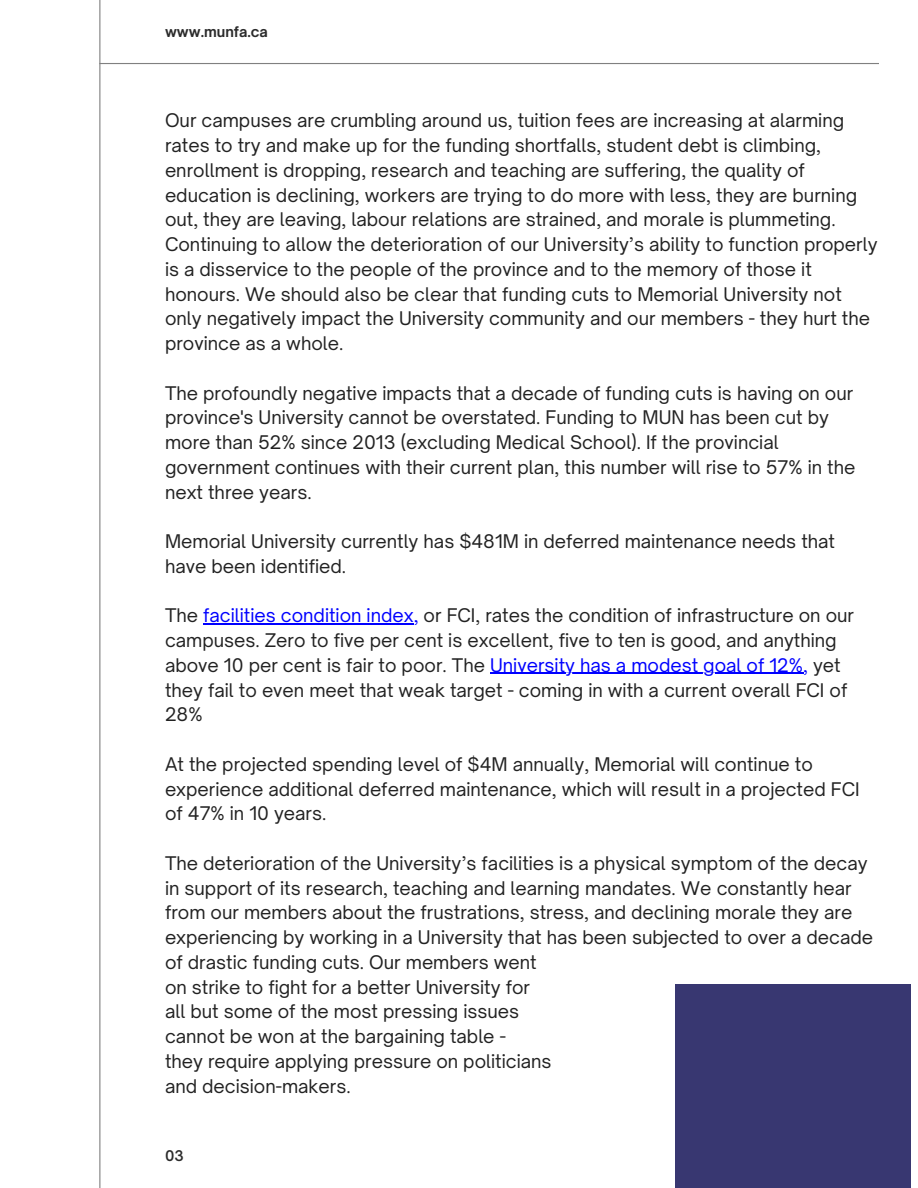
<style>
.page{position:relative;width:918px;height:1188px;background:#fff}
.page>*{position:absolute;margin:0;border:0;box-sizing:border-box;transform-origin:0 0}
.t1{font:18px/24.8px "Open Sauce One";color:#222}
.t2{font:700 14.1px "Open Sauce One";color:#2b2b2b}
.t3{font:600 14.1px "Open Sauce One";color:#2b2b2b}
.s1{color:#00f}
</style>
<div class="page">
<div style="left:675px;top:984px;width:236px;height:204px;background:#383771"></div>
<hr style="left:99px;top:0;width:1px;height:1188px;background:#808080">
<hr style="left:99px;top:63px;width:780px;height:1px;background:#808080">
<hr style="left:203px;top:623px;width:211px;height:2px;background:#00f">
<hr style="left:490px;top:673px;width:313px;height:1px;background:#00f">
<p class="t2" style="left:165px;top:23px;width:104px">www.munfa.ca</p>
<h1 class="t1" style="left:165px;top:108px;width:714px">Our campuses are crumbling around us, tuition fees are increasing at alarming rates to try and make up for the funding shortfalls, student debt is climbing, enrollment is dropping, research and teaching are suffering, the quality of education is declining, workers are trying to do more with less, they are burning out, they are leaving, labour relations are strained, and morale is plummeting.<br>Continuing to allow the deterioration of our University’s ability to function properly is a disservice to the people of the province and to the memory of those it honours. We should also be clear that funding cuts to Memorial University not only negatively impact the University community and our members - they hurt the province as a whole.</h1>
<h1 class="t1" style="left:165px;top:380px;width:692px">The profoundly negative impacts that a decade of funding cuts is having on our province's University cannot be overstated. Funding to MUN has been cut by more than 52% since 2013 (excluding Medical School). If the provincial government continues with their current plan, this number will rise to 57% in the next three years.</h1>
<h1 class="t1" style="left:165px;top:529px;width:672px">Memorial University currently has $481M in deferred maintenance needs that have been identified.</h1>
<h1 class="t1" style="left:165px;top:603px;width:691px">The <span class="s1">facilities condition index,</span> or FCI, rates the condition of infrastructure on our campuses. Zero to five per cent is excellent, five to ten is good, and anything above 10 per cent is fair to poor. The <span class="s1">University has a modest goal of 12%,</span> yet</h1>
<h1 class="t1" style="left:165px;top:677px;width:684px">they fail to even meet that weak target - coming in with a current overall FCI of<br>28%</h1>
<h1 class="t1" style="left:165px;top:752px;width:696px">At the projected spending level of $4M annually, Memorial will continue to experience additional deferred maintenance, which will result in a projected FCI of 47% in 10 years.</h1>
<h1 class="t1" style="left:165px;top:851px;width:704px">The deterioration of the University’s facilities is a physical symptom of the decay in support of its research, teaching and learning mandates. We constantly hear from our members about the frustrations, stress, and declining morale they are</h1>
<h1 class="t1" style="left:165px;top:925px;width:710px">experiencing by working in a University that has been subjected to over a decade of drastic funding cuts. Our members went<br>on strike to fight for a better University for<br>all but some of the most pressing issues<br>cannot be won at the bargaining table -<br>they require applying pressure on politicians<br>and decision-makers.</h1>
<p class="t3" style="left:165px;top:1147px;width:20px">03</p>
</div>
